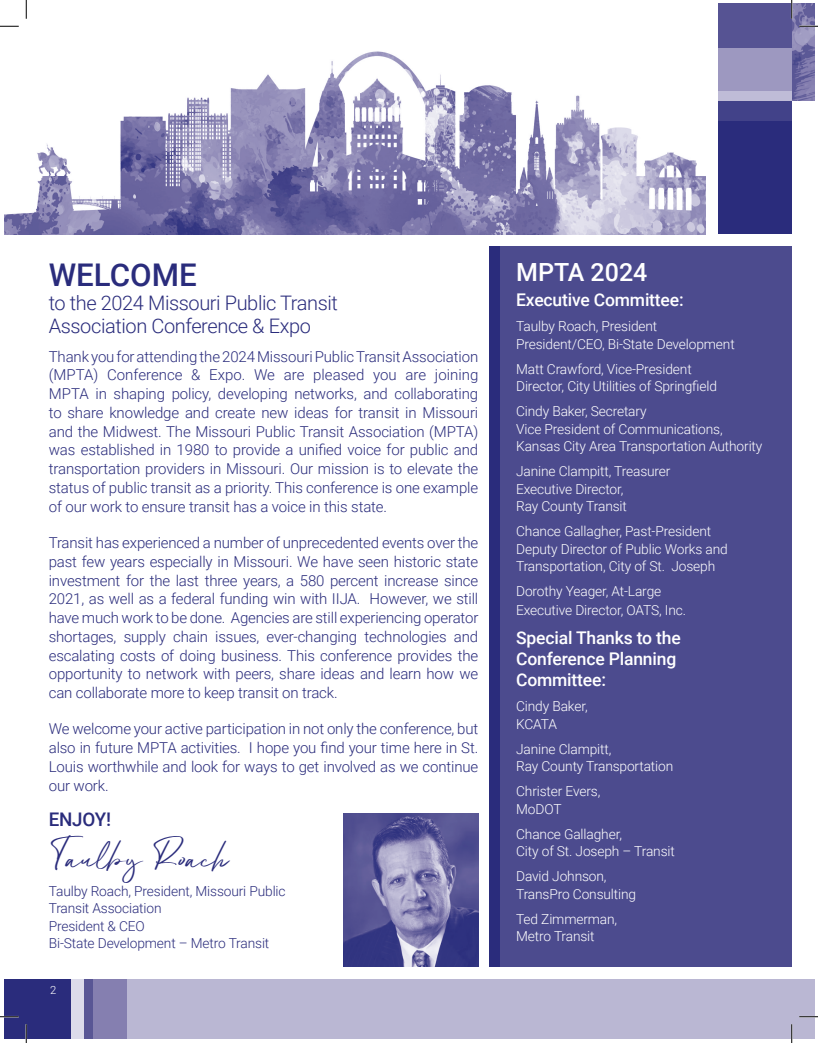
<style>
.page{position:relative;width:818px;height:1043px;background:#fff}
.page>*{position:absolute;margin:0;border:0;box-sizing:border-box;transform-origin:0 0}
.t1{font:35px "Ensthein";color:#2a2c7c}
.t2{font:500 31.25px "Roboto";color:#2a2c7c}
.t3{font:500 25px "Roboto";color:#fff}
.t4{font:300 20px/22.5px "Roboto";letter-spacing:-.02em;color:#2a2c7c}
.t5{font:500 18.75px "Roboto";letter-spacing:-.01em;color:#2a2c7c}
.t6{font:500 17.5px/21.2px "Roboto";letter-spacing:-.01em;color:#fff}
.t7{font:300 15px/18.8px "Roboto";letter-spacing:-.01em;color:#2a2c7c;text-align:justify}
.t8{font:300 13.75px/17.5px "Roboto";letter-spacing:-.01em;color:#fff}
.t9{font:300 13.75px/17.5px "Roboto";letter-spacing:-.01em;color:#2a2c7c}
.t10{font:300 11.25px "Roboto";color:#fff}
</style>
<div class="page">
<img style="left:791px;top:4px;width:23px;height:97px">
<div style="left:496px;top:246px;width:295px;height:720px;background:#4c4b8e"></div>
<div style="left:489px;top:246px;width:11px;height:720px;background:#2a2c7c"></div>
<div style="left:4px;top:979px;width:67px;height:60px;background:#2a2c7c"></div>
<div style="left:71px;top:979px;width:14px;height:60px;background:#dcdbea"></div>
<div style="left:84px;top:979px;width:10px;height:60px;background:#595695"></div>
<div style="left:94px;top:979px;width:33px;height:60px;background:#857fb0"></div>
<div style="left:127px;top:979px;width:687px;height:60px;background:#bab7d3"></div>
<img style="left:4px;top:51px;width:701px;height:183px">
<div style="left:717px;top:4px;width:74px;height:45px;background:#565393"></div>
<div style="left:717px;top:49px;width:74px;height:42px;background:#9d98c0"></div>
<div style="left:717px;top:91px;width:74px;height:10px;background:#bfbcd7"></div>
<div style="left:717px;top:101px;width:74px;height:21px;background:#424289"></div>
<div style="left:717px;top:122px;width:74px;height:112px;background:#2a2c7c"></div>
<img style="left:343px;top:813px;width:135px;height:153px">
<svg style="left:0;top:25px;width:19px;height:2px"></svg>
<svg style="left:799px;top:25px;width:19px;height:2px"></svg>
<svg style="left:0;top:1016px;width:19px;height:1px"></svg>
<svg style="left:799px;top:1015px;width:19px;height:2px"></svg>
<svg style="left:25px;top:0;width:2px;height:19px"></svg>
<svg style="left:25px;top:1024px;width:2px;height:18px"></svg>
<svg style="left:790px;top:0;width:2px;height:19px"></svg>
<svg style="left:791px;top:1024px;width:1px;height:18px"></svg>
<h2 class="t2" style="left:49px;top:253px;width:150px">WELCOME</h2>
<h3 class="t3" style="left:516px;top:255px;width:133px">MPTA 2024</h3>
<h3 class="t4" style="left:49px;top:291px;width:291px">to the 2024 Missouri Public Transit<br>Association Conference &amp; Expo</h3>
<p class="t6" style="left:516px;top:289px;width:169px">Executive Committee:</p>
<p class="t8" style="left:516px;top:317px;width:220px">Taulby Roach, President<br>President/CEO, Bi-State Development</p>
<p class="t8" style="left:516px;top:359px;width:202px">Matt Crawford, Vice-President<br>Director, City Utilities of Springfield</p>
<p class="t8" style="left:516px;top:402px;width:248px">Cindy Baker, Secretary<br>Vice President of Communications,<br>Kansas City Area Transportation Authority</p>
<p class="t8" style="left:516px;top:462px;width:156px">Janine Clampitt, Treasurer<br>Executive Director,<br>Ray County Transit</p>
<p class="t8" style="left:516px;top:522px;width:213px">Chance Gallagher, Past-President<br>Deputy Director of Public Works and<br>Transportation, City of St. Joseph</p>
<p class="t8" style="left:516px;top:581px;width:171px;line-height:18.8px">Dorothy Yeager, At-Large<br>Executive Director, OATS, Inc.</p>
<p class="t6" style="left:516px;top:626px;width:166px">Special Thanks to the<br>Conference Planning<br>Committee:</p>
<p class="t8" style="left:516px;top:697px;width:73px">Cindy Baker,<br>KCATA</p>
<p class="t8" style="left:516px;top:739px;width:159px">Janine Clampitt,<br>Ray County Transportation</p>
<p class="t8" style="left:516px;top:782px;width:86px">Christer Evers,<br>MoDOT</p>
<p class="t8" style="left:516px;top:824px;width:160px">Chance Gallagher,<br>City of St. Joseph – Transit</p>
<p class="t8" style="left:516px;top:867px;width:121px">David Johnson,<br>TransPro Consulting</p>
<p class="t8" style="left:516px;top:909px;width:102px">Ted Zimmerman,<br>Metro Transit</p>
<p class="t7" style="left:49px;top:346px;width:431px">Thank you for attending the 2024 Missouri Public Transit Association (MPTA) Conference &amp; Expo. We are pleased you are joining MPTA in shaping policy, developing networks, and collaborating to share knowledge and create new ideas for transit in Missouri and the Midwest. The Missouri Public Transit Association (MPTA) was established in 1980 to provide a unified voice for public and transportation providers in Missouri. Our mission is to elevate the status of public transit as a priority. This conference is one example of our work to ensure transit has a voice in this state.</p>
<p class="t7" style="left:49px;top:532px;width:431px">Transit has experienced a number of unprecedented events over the past few years especially in Missouri. We have seen historic state investment for the last three years, a 580 percent increase since 2021, as well as a federal funding win with IIJA. However, we still have much work to be done. Agencies are still experiencing operator shortages, supply chain issues, ever-changing technologies and escalating costs of doing business. This conference provides the opportunity to network with peers, share ideas and learn how we can collaborate more to keep transit on track.</p>
<p class="t7" style="left:49px;top:719px;width:431px">We welcome your active participation in not only the conference, but also in future MPTA activities. I hope you find your time here in St.<br>Louis worthwhile and look for ways to get involved as we continue our work.</p>
<p class="t5" style="left:49px;top:805px;width:64px">ENJOY!</p>
<h1 class="t1" style="left:51px;top:828px;width:180px">Taulby Roach</h1>
<p class="t9" style="left:49px;top:881px;width:238px">Taulby Roach, President, Missouri Public<br>Transit Association<br>President &amp; CEO<br>Bi-State Development – Metro Transit</p>
<p class="t10" style="left:50px;top:982px;width:8px">2</p>
</div>
